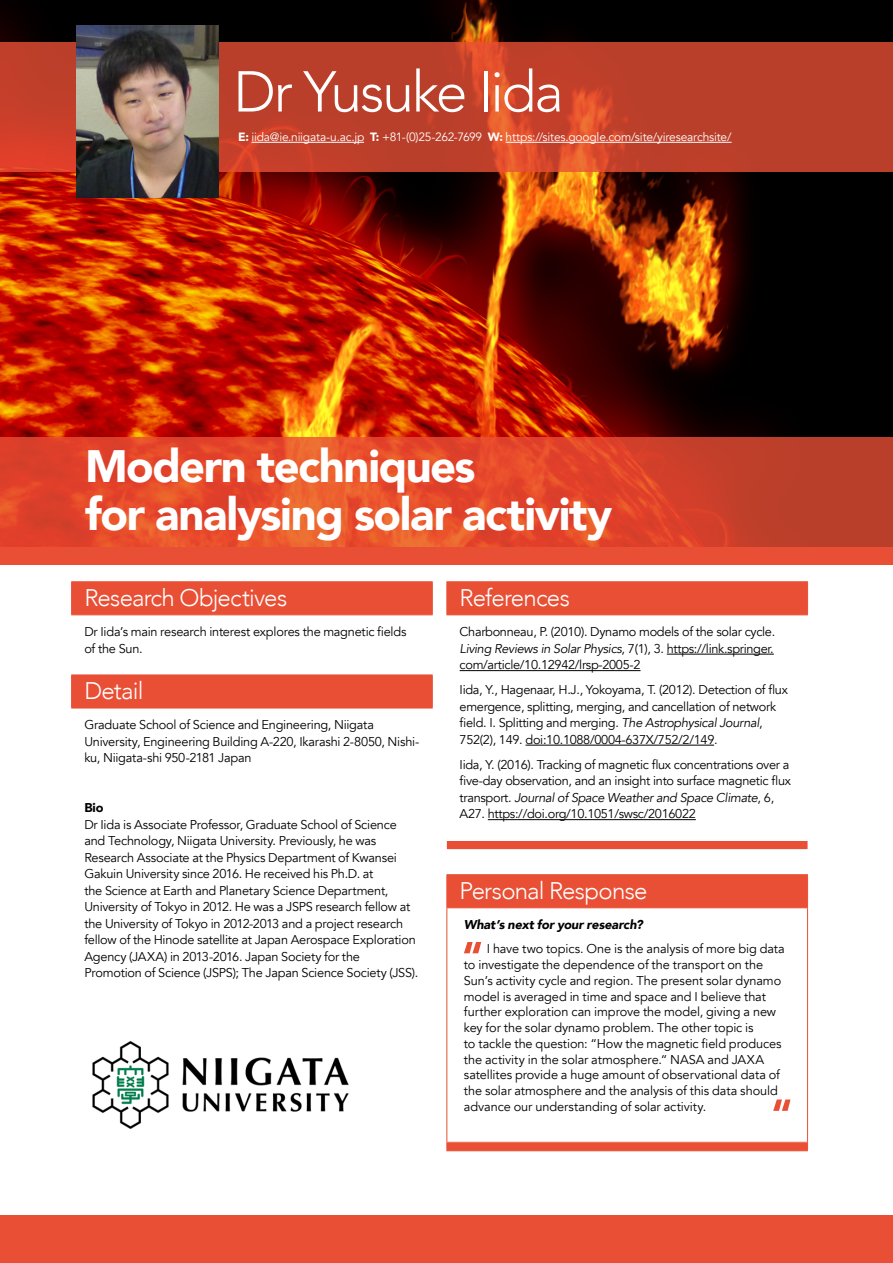
<style>
.page{position:relative;width:893px;height:1263px;background:#fff}
.page>*{position:absolute;margin:0;border:0;box-sizing:border-box;transform-origin:0 0}
.t1{font:300 57px "Avenir";letter-spacing:-.04em;color:#fff}
.t2{font:900 45.3px/47.7px "Avenir";letter-spacing:-.03em;color:#fff}
.t3{font:300 24px "Avenir";letter-spacing:-.03em;color:#fff}
.t4{font:12.75px/16.5px "Avenir";letter-spacing:-.015em;color:#000}
.t5{font:italic 900 12.75px "Avenir";letter-spacing:-.015em;color:#000}
.t6{font:900 12.75px "Avenir";color:#000}
.t7{font:12px "Avenir";letter-spacing:-.015em;color:#fff}
.s1{font-weight:900}
.s2{font-style:italic}
</style>
<div class="page">
<img style="left:0;top:0;width:893px;height:437px">
<svg style="left:0;top:43px;width:893px;height:129px;background:#c1412a"></svg>
<svg style="left:0;top:437px;width:893px;height:110px;background:#db482a"></svg>
<div style="left:0;top:1216px;width:893px;height:47px;background:#e94f35"></div>
<div style="left:0;top:547px;width:893px;height:18px;background:#e94f35"></div>
<hr style="left:251px;top:142px;width:113px;height:1px;background:#fff">
<hr style="left:506px;top:142px;width:226px;height:1px;background:#fff">
<img style="left:77px;top:25px;width:141px;height:173px">
<div style="left:447px;top:582px;width:360px;height:267px;background:#e94f35"></div>
<div style="left:447px;top:615px;width:360px;height:226px;background:#fff"></div>
<hr style="left:446px;top:582px;width:1px;height:32px;background:#e94f35">
<hr style="left:446px;top:581px;width:362px;height:1px;background:#e94f35">
<hr style="left:807px;top:582px;width:1px;height:32px;background:#e94f35">
<hr style="left:446px;top:614px;width:362px;height:1px;background:#e94f35">
<hr style="left:667px;top:654px;width:107px;height:1px;background:#000">
<hr style="left:460px;top:670px;width:180px;height:1px;background:#000">
<hr style="left:526px;top:745px;width:188px;height:1px;background:#000">
<hr style="left:488px;top:819px;width:208px;height:1px;background:#000">
<div style="left:72px;top:582px;width:360px;height:32px;background:#e94f35"></div>
<svg style="left:72px;top:615px;width:360px;height:93px"></svg>
<hr style="left:71px;top:582px;width:1px;height:32px;background:#e94f35">
<hr style="left:71px;top:581px;width:362px;height:1px;background:#e94f35">
<hr style="left:432px;top:582px;width:1px;height:32px;background:#e94f35">
<hr style="left:71px;top:614px;width:362px;height:1px;background:#e94f35">
<hr style="left:71px;top:675px;width:1px;height:33px;background:#e94f35">
<hr style="left:71px;top:674px;width:362px;height:1px;background:#e94f35">
<hr style="left:432px;top:675px;width:1px;height:33px;background:#e94f35">
<hr style="left:71px;top:708px;width:362px;height:1px;background:#e94f35">
<div style="left:447px;top:875px;width:360px;height:275px;background:#e94f35"></div>
<div style="left:447px;top:908px;width:360px;height:234px;background:#fff"></div>
<hr style="left:446px;top:875px;width:1px;height:32px;background:#e94f35">
<hr style="left:446px;top:874px;width:362px;height:1px;background:#e94f35">
<hr style="left:807px;top:875px;width:1px;height:32px;background:#e94f35">
<hr style="left:446px;top:908px;width:1px;height:234px;background:#e94f35">
<hr style="left:446px;top:907px;width:362px;height:1px;background:#e94f35">
<hr style="left:807px;top:908px;width:1px;height:234px;background:#e94f35">
<hr style="left:446px;top:1142px;width:362px;height:1px;background:#e94f35">
<hr style="left:446px;top:1150px;width:362px;height:1px;background:#e94f35">
<svg style="left:464px;top:942px;width:17px;height:11px"></svg>
<svg style="left:773px;top:1099px;width:17px;height:12px"></svg>
<img style="left:92px;top:1041px;width:257px;height:88px">
<h1 class="t1" style="left:234px;top:58px;width:332px">Dr Yusuke Iida</h1>
<p class="t7" style="left:238px;top:129px;width:495px"><span class="s1">E:</span> iida@ie.niigata-u.ac.jp <span class="s1">T:</span> +81-(0)25-262-7699 <span class="s1">W:</span> https://sites.google.com/site/yiresearchsite/</p>
<h2 class="t2" style="left:85px;top:442px;width:529px">Modern techniques<br>for analysing solar activity</h2>
<h3 class="t3" style="left:84px;top:584px;width:204px">Research Objectives</h3>
<p class="t4" style="left:84px;top:624px;width:324px">Dr Iida’s main research interest explores the magnetic fields of the Sun.</p>
<h3 class="t3" style="left:84px;top:677px;width:61px">Detail</h3>
<p class="t4" style="left:84px;top:717px;width:337px">Graduate School of Science and Engineering, Niigata<br>University, Engineering Building A-220, Ikarashi 2-8050, Nishi&shy;ku, Niigata-shi 950-2181 Japan</p>
<p class="t6" style="left:84px;top:797px;width:21px">Bio</p>
<p class="t4" style="left:84px;top:816px;width:335px">Dr Iida is Associate Professor, Graduate School of Science and Technology, Niigata University. Previously, he was Research Associate at the Physics Department of Kwansei Gakuin University since 2016. He received his Ph.D. at<br>the Science at Earth and Planetary Science Department, University of Tokyo in 2012. He was a JSPS research fellow at the University of Tokyo in 2012-2013 and a project research fellow of the Hinode satellite at Japan Aerospace Exploration Agency (JAXA) in 2013-2016. Japan Society for the Promotion of Science (JSPS); The Japan Science Society (JSS).</p>
<h3 class="t3" style="left:460px;top:584px;width:112px">References</h3>
<p class="t4" style="left:460px;top:624px;width:317px;text-align:justify">Charbonneau, P. (2010). Dynamo models of the solar cycle.<br><span class="s2">Living Reviews in Solar Physics</span>, 7(1), 3. https://link.springer. com/article/10.12942/lrsp-2005-2</p>
<p class="t4" style="left:460px;top:682px;width:330px">Iida, Y., Hagenaar, H.J., Yokoyama, T. (2012). Detection of flux emergence, splitting, merging, and cancellation of network field. I. Splitting and merging. <span class="s2">The Astrophysical Journal</span>, 752(2), 149. doi:10.1088/0004-637X/752/2/149.</p>
<p class="t4" style="left:460px;top:756px;width:333px">Iida, Y. (2016). Tracking of magnetic flux concentrations over a five-day observation, and an insight into surface magnetic flux transport. <span class="s2">Journal of Space Weather and Space Climate</span>, 6, A27. https://doi.org/10.1051/swsc/2016022</p>
<h3 class="t3" style="left:460px;top:877px;width:189px">Personal Response</h3>
<p class="t5" style="left:464px;top:914px;width:181px">What’s next for your research?</p>
<p class="t4" style="left:464px;top:941px;width:322px;line-height:15.8px;text-indent:23px">I have two topics. One is the analysis of more big data to investigate the dependence of the transport on the Sun’s activity cycle and region. The present solar dynamo model is averaged in time and space and I believe that further exploration can improve the model, giving a new key for the solar dynamo problem. The other topic is<br>to tackle the question: “How the magnetic field produces the activity in the solar atmosphere.“ NASA and JAXA satellites provide a huge amount of observational data of the solar atmosphere and the analysis of this data should advance our understanding of solar activity.</p>
</div>
